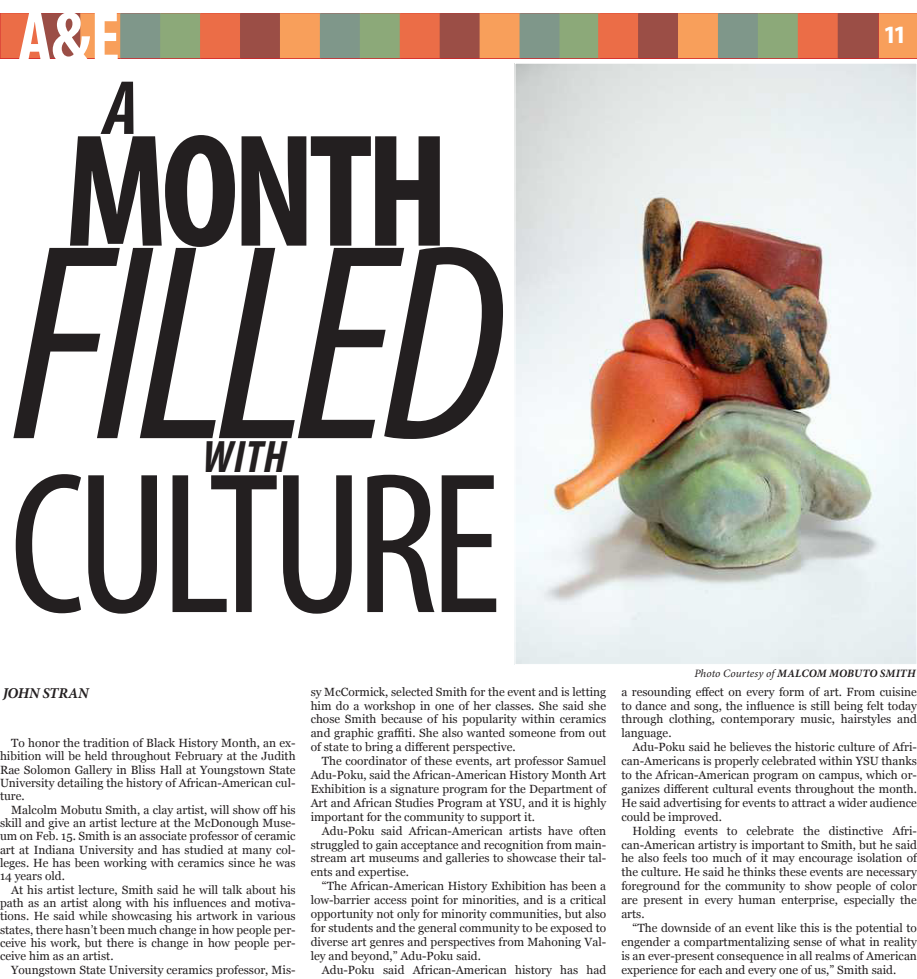
<style>
.page{position:relative;width:917px;height:979px;background:#fff}
.page>*{position:absolute;margin:0;border:0;box-sizing:border-box;transform-origin:0 0}
.t1{font:italic condensed 282.12px "Myriad Pro";letter-spacing:-.04em;color:#231f20}
.t2{font:condensed 202.75px "Myriad Pro";letter-spacing:-.045em;color:#231f20}
.t3{font:700 condensed 162.12px "Myriad Pro";letter-spacing:-.045em;color:#231f20}
.t4{font:italic 700 condensed 77.5px "Myriad Pro";color:#231f20}
.t5{font:700 condensed 75px "Myriad Pro";color:#fff}
.t6{font:italic 700 condensed 45.75px "Myriad Pro";color:#231f20}
.Small_Headline{font:700 25px "Myriad Pro";color:#fff}
.t7{font:italic 700 15px "Minion Pro";letter-spacing:-.02em;color:#231f20}
.t8{font:11.88px/13.9px "Georgia";color:#231f20;text-align:justify}
.t9{font:italic 700 11.25px "Minion Pro";letter-spacing:.01em;color:#231f20}
.s1{font-weight:400}
</style>
<div class="page">
<svg style="left:0;top:13px;width:917px;height:45px;background:#b9825f"></svg>
<img style="left:517px;top:65px;width:398px;height:598px">
<p class="t5" style="left:18px;top:-9px;width:104px">A&amp;E</p>
<p class="t4" style="left:103px;top:60px;width:36px">A</p>
<p class="t3" style="left:65px;top:90px;width:386px">MONTH</p>
<p class="t1" style="left:10px;top:175px;width:495px">FILLED</p>
<p class="t6" style="left:203px;top:429px;width:85px">WITH</p>
<p class="t2" style="left:9px;top:422px;width:493px">CULTURE</p>
<p class="Small_Headline" style="left:883px;top:19px;width:25px">11</p>
<p class="t7" style="left:3px;top:682px;width:87px">JOHN STRAN</p>
<p class="t8" style="left:0;top:736px;width:297px;line-height:13.4px;text-indent:11px">To honor the tradition of Black History Month, an ex&shy;hibition will be held throughout February at the Judith Rae Solomon Gallery in Bliss Hall at Youngstown State University detailing the history of African-American cul&shy;ture.</p>
<p class="t8" style="left:0;top:803px;width:297px;line-height:13.4px;text-indent:11px">Malcolm Mobutu Smith, a clay artist, will show off his skill and give an artist lecture at the McDonough Muse&shy;um on Feb. 15. Smith is an associate professor of ceramic art at Indiana University and has studied at many col&shy;leges. He has been working with ceramics since he was 14 years old.</p>
<p class="t8" style="left:0;top:883px;width:297px;line-height:13.4px;text-indent:11px">At his artist lecture, Smith said he will talk about his path as an artist along with his influences and motiva&shy;tions. He said while showcasing his artwork in various states, there hasn’t been much change in how people per&shy;ceive his work, but there is change in how people per&shy;ceive him as an artist.</p>
<p class="t8" style="left:11px;top:963px;width:286px">Youngstown State University ceramics professor, Mis-</p>
<p class="t8" style="left:311px;top:685px;width:297px">sy McCormick, selected Smith for the event and is letting him do a workshop in one of her classes. She said she chose Smith because of his popularity within ceramics and graphic graffiti. She also wanted someone from out of state to bring a different perspective.</p>
<p class="t8" style="left:311px;top:754px;width:297px;text-indent:11px">The coordinator of these events, art professor Samuel Adu-Poku, said the African-American History Month Art Exhibition is a signature program for the Department of Art and African Studies Program at YSU, and it is highly important for the community to support it.</p>
<p class="t8" style="left:311px;top:824px;width:297px;text-indent:11px">Adu-Poku said African-American artists have often struggled to gain acceptance and recognition from main&shy;stream art museums and galleries to showcase their tal&shy;ents and expertise.</p>
<p class="t8" style="left:311px;top:879px;width:297px;text-indent:11px">“The African-American History Exhibition has been a low-barrier access point for minorities, and is a critical opportunity not only for minority communities, but also for students and the general community to be exposed to diverse art genres and perspectives from Mahoning Val&shy;ley and beyond,” Adu-Poku said.</p>
<p class="t8" style="left:322px;top:963px;width:286px">Adu-Poku said African-American history has had</p>
<p class="t9" style="left:694px;top:665px;width:223px"><span class="s1">Photo Courtesy of</span> MALCOM MOBUTO SMITH</p>
<p class="t8" style="left:621px;top:685px;width:297px">a resounding effect on every form of art. From cuisine to dance and song, the influence is still being felt today through clothing, contemporary music, hairstyles and language.</p>
<p class="t8" style="left:621px;top:740px;width:297px;text-indent:11px">Adu-Poku said he believes the historic culture of Afri&shy;can-Americans is properly celebrated within YSU thanks to the African-American program on campus, which or&shy;ganizes different cultural events throughout the month.<br>He said advertising for events to attract a wider audience could be improved.</p>
<p class="t8" style="left:621px;top:824px;width:297px;text-indent:11px">Holding events to celebrate the distinctive Afri&shy;can-American artistry is important to Smith, but he said he also feels too much of it may encourage isolation of the culture. He said he thinks these events are necessary foreground for the community to show people of color are present in every human enterprise, especially the arts.</p>
<p class="t8" style="left:621px;top:921px;width:297px;text-indent:11px">“The downside of an event like this is the potential to engender a compartmentalizing sense of what in reality is an ever-present consequence in all realms of American experience for each and every one of us,” Smith said.</p>
</div>
